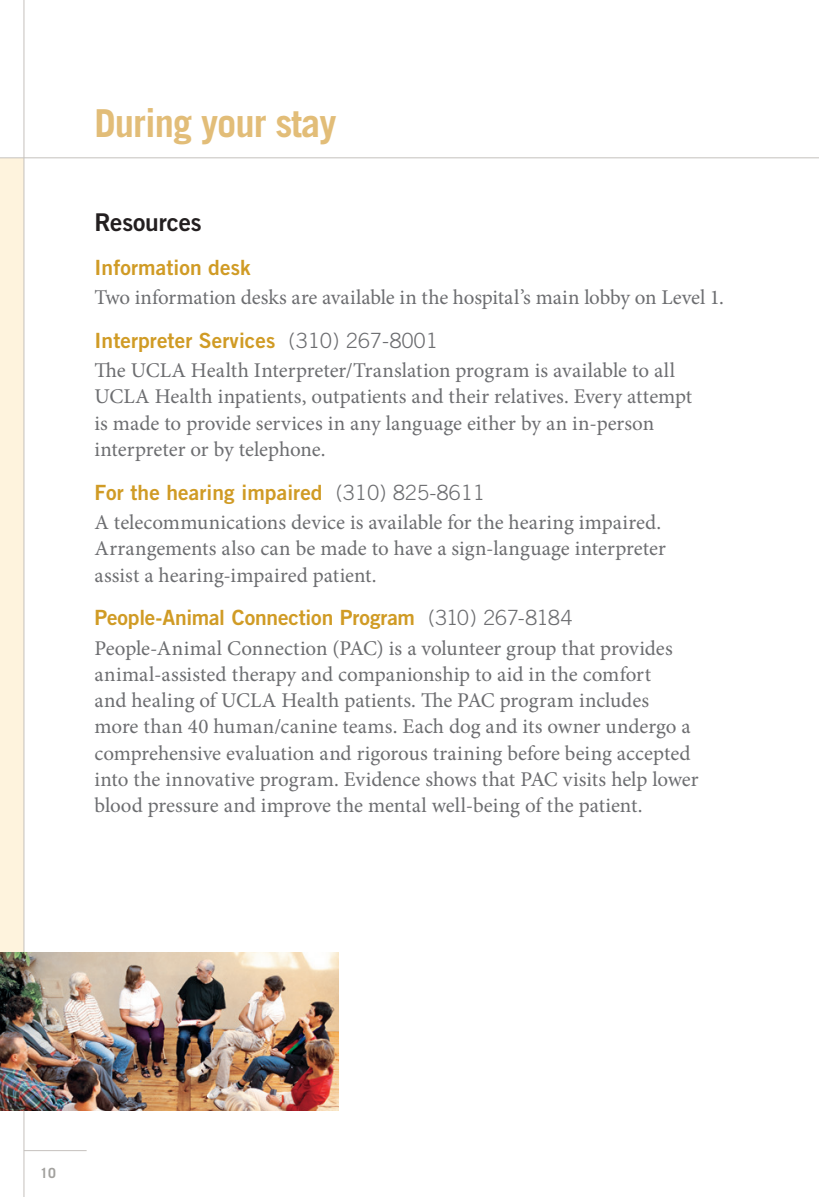
<style>
.page{position:relative;width:819px;height:1197px;background:#fff}
.page>*{position:absolute;margin:0;border:0;box-sizing:border-box;transform-origin:0 0}
.t1{font:700 38.5px "Trade Gothic";letter-spacing:-.025em;color:#e2bd78}
.Subhead__black{font:24.5px "Trade Gothic Bold Two";letter-spacing:-.005em;color:#231f20}
.Body_Copy{font:21px/26.2px "Minion Pro";color:#6c6d70}
.Subhead__gold{font:21px "Trade Gothic Bold Two";letter-spacing:.005em;color:#d09b25}
.Subhead__black-2{font:21px "Trade Gothic Bold Two";letter-spacing:-.005em;color:#d09b25}
.t2{font:700 14px "Trade Gothic";color:#a2a19e}
.s1{font-family:"Trade Gothic";font-weight:300;color:#6c6d70}
</style>
<div class="page">
<div style="left:0;top:158px;width:24px;height:952px;background:#fef3dd"></div>
<hr style="left:24px;top:1150px;width:63px;height:1px;background:#c5c1bd">
<hr style="left:0;top:158px;width:819px;height:1px;background:#c5c1bd">
<hr style="left:24px;top:0;width:1px;height:1197px;background:#c5c1bd">
<img style="left:0;top:953px;width:338px;height:157px">
<h1 class="t1" style="left:94px;top:99px;width:244px">During your stay</h1>
<p class="Subhead__black" style="left:94px;top:207px;width:109px">Resources</p>
<p class="Subhead__gold" style="left:94px;top:254px;width:158px">Information desk</p>
<p class="Body_Copy" style="left:94px;top:284px;width:631px">Two information desks are available in the hospital’s main lobby on Level 1.</p>
<p class="Subhead__gold" style="left:94px;top:327px;width:345px">Interpreter Services <span class="s1">(310) 267-8001</span></p>
<p class="Body_Copy" style="left:94px;top:357px;width:599px">The UCLA Health Interpreter/Translation program is available to all UCLA Health inpatients, outpatients and their relatives. Every attempt is made to provide services in any language either by an in-person interpreter or by telephone.</p>
<p class="Subhead__gold" style="left:94px;top:479px;width:392px">For the hearing impaired <span class="s1">(310) 825-8611</span></p>
<p class="Body_Copy" style="left:94px;top:509px;width:573px">A telecommunications device is available for the hearing impaired.<br>Arrangements also can be made to have a sign-language interpreter assist a hearing-impaired patient.</p>
<p class="Subhead__black-2" style="left:94px;top:605px;width:479px">People-Animal Connection Program <span class="s1">(310) 267-8184</span></p>
<p class="Body_Copy" style="left:94px;top:635px;width:606px">People-Animal Connection (PAC) is a volunteer group that provides animal-assisted therapy and companionship to aid in the comfort<br>and healing of UCLA Health patients. The PAC program includes<br>more than 40 human/canine teams. Each dog and its owner undergo a comprehensive evaluation and rigorous training before being accepted into the innovative program. Evidence shows that PAC visits help lower blood pressure and improve the mental well-being of the patient.</p>
<p class="t2" style="left:40px;top:1164px;width:17px">10</p>
</div>
